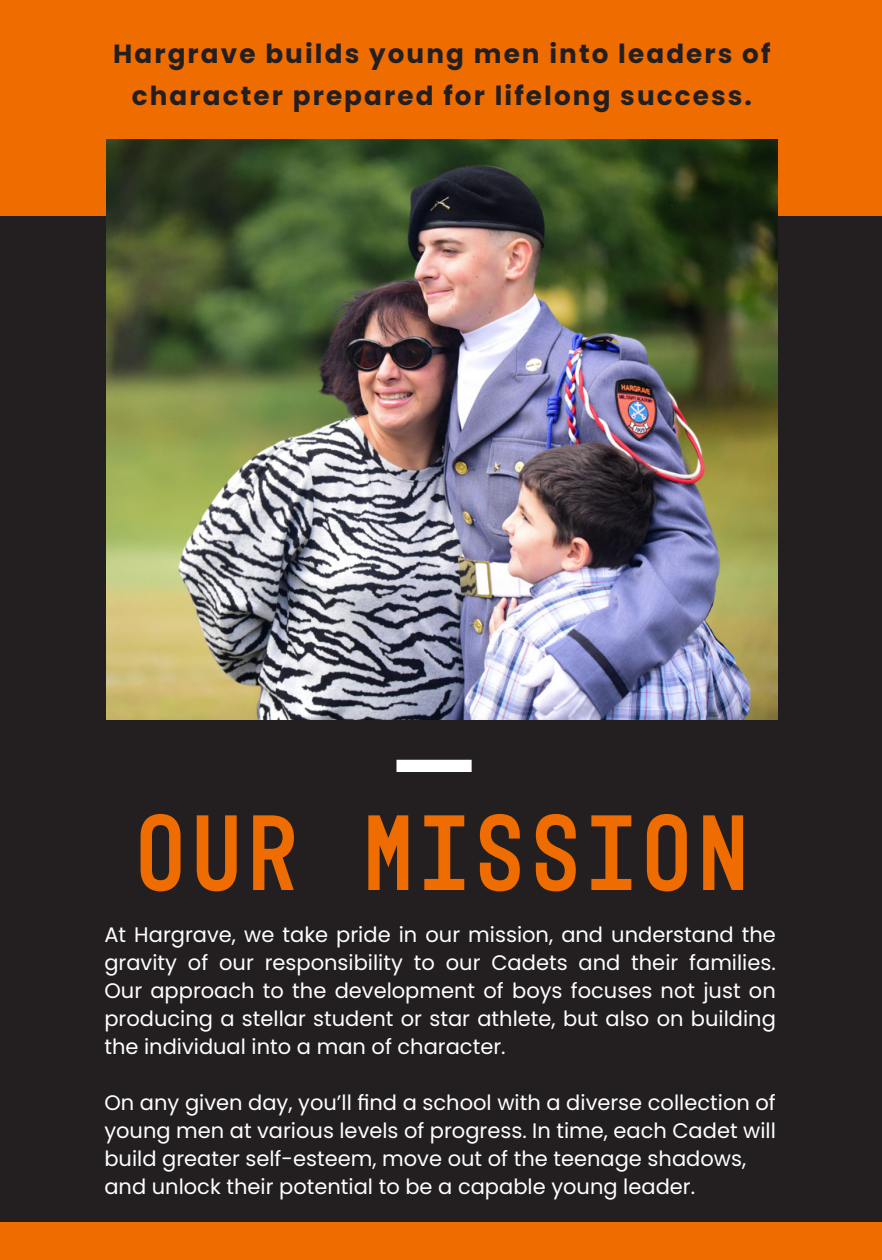
<style>
.page{position:relative;width:882px;height:1260px;background:#ef6c00}
.page>*{position:absolute;margin:0;border:0;box-sizing:border-box;transform-origin:0 0}
.Title_Copy{font:108.5px "Mono 45 Headline";letter-spacing:.075em;color:#ef6c00}
.Body_9_pt{font:700 26.25px/42px "Poppins";letter-spacing:.08em;color:#231f20;text-align:center}
.Paragraph_Style_6{font:21px/28px "Poppins";color:#fff;text-align:justify}
</style>
<div class="page">
<div style="left:0;top:217px;width:882px;height:1005px;background:#231f20"></div>
<img style="left:106px;top:139px;width:672px;height:580px">
<div style="left:397px;top:760px;width:75px;height:12px;background:#fff"></div>
<p class="Body_9_pt" style="left:113px;top:33px;width:659px">Hargrave builds young men into leaders of character prepared for lifelong success.</p>
<p class="Title_Copy" style="left:137px;top:789px;width:612px">OUR MISSION</p>
<p class="Paragraph_Style_6" style="left:104px;top:921px;width:673px">At Hargrave, we take pride in our mission, and understand the gravity of our responsibility to our Cadets and their families.<br>Our approach to the development of boys focuses not just on producing a stellar student or star athlete, but also on building the individual into a man of character.</p>
<p class="Paragraph_Style_6" style="left:104px;top:1089px;width:673px">On any given day, you’ll find a school with a diverse collection of young men at various levels of progress. In time, each Cadet will build greater self-esteem, move out of the teenage shadows,</p>
<p class="Paragraph_Style_6" style="left:104px;top:1173px;width:592px">and unlock their potential to be a capable young leader.</p>
</div>
